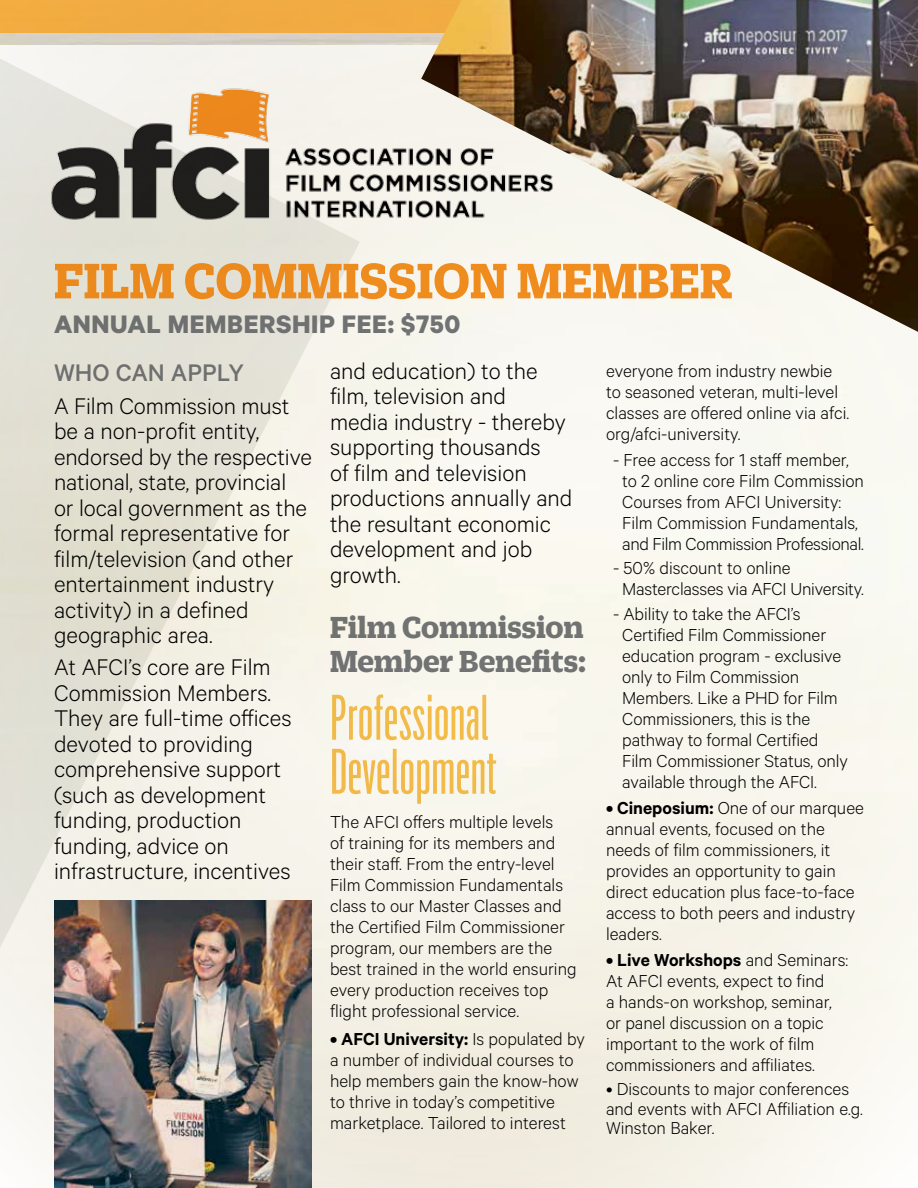
<style>
.page{position:relative;width:918px;height:1188px;background:#fff}
.page>*{position:absolute;margin:0;border:0;box-sizing:border-box;transform-origin:0 0}
.t1{font:63px/54px "Flama Ultracondensed Basic";color:#f8c14e}
.t2{font:700 54px "Zizou Slab";color:#f79221}
.t3{font:700 33px/34.5px "Zizou Slab";color:#74777c}
.t4{font:700 28.5px "Calibre";letter-spacing:.02em;color:#74777c}
.t5{font:500 27px "Calibre";color:#74777c}
.t6{font:300 25.5px/25.5px "Calibre";color:#000}
.t7{font:300 19.5px/21px "Calibre";color:#000}
.s1{font-weight:600}
</style>
<div class="page">
<img style="left:0;top:0;width:918px;height:1188px">
<h2 class="t2" style="left:54px;top:244px;width:680px">FILM COMMISSION MEMBER</h2>
<h3 class="t4" style="left:54px;top:307px;width:408px">ANNUAL MEMBERSHIP FEE: $750</h3>
<h3 class="t6" style="left:330px;top:357px;width:244px">and education) to the film, television and<br>media industry - thereby supporting thousands<br>of film and television productions annually and the resultant economic development and job growth.</h3>
<h3 class="t3" style="left:330px;top:607px;width:258px">Film Commission<br>Member Benefits:</h3>
<h1 class="t1" style="left:330px;top:689px;width:168px">Professional<br>Development</h1>
<p class="t7" style="left:330px;top:811px;width:248px">The AFCI offers multiple levels<br>of training for its members and their staff. From the entry-level<br>Film Commission Fundamentals class to our Master Classes and the Certified Film Commissioner program, our members are the best trained in the world ensuring every production receives top flight professional service.</p>
<p class="t7" style="left:330px;top:1028px;width:256px"><span class="s1">• AFCI University:</span> Is populated by a number of individual courses to help members gain the know-how to thrive in today’s competitive marketplace. Tailored to interest</p>
<p class="t7" style="left:606px;top:359px;width:245px">everyone from industry newbie to seasoned veteran, multi-level classes are offered online via afci. org/afci-university.</p>
<p class="t7" style="left:622px;top:449px;width:243px;text-indent:-9px">- Free access for 1 staff member, to 2 online core Film Commission<br>Courses from AFCI University:<br>Film Commission Fundamentals, and Film Commission Professional.</p>
<p class="t7" style="left:622px;top:557px;width:243px;text-indent:-9px">- 50% discount to online<br>Masterclasses via AFCI University.</p>
<p class="t7" style="left:622px;top:602px;width:227px;text-indent:-9px">- Ability to take the AFCI’s<br>Certified Film Commissioner education program - exclusive only to Film Commission<br>Members. Like a PHD for Film<br>Commissioners, this is the pathway to formal Certified<br>Film Commissioner Status, only available through the AFCI.</p>
<p class="t7" style="left:606px;top:797px;width:260px"><span class="s1">• Cineposium:</span> One of our marquee annual events, focused on the needs of film commissioners, it provides an opportunity to gain direct education plus face-to-face access to both peers and industry leaders.</p>
<p class="t7" style="left:606px;top:949px;width:244px"><span class="s1">• Live Workshops</span> and Seminars:<br>At AFCI events, expect to find<br>a hands-on workshop, seminar, or panel discussion on a topic important to the work of film commissioners and affiliates.</p>
<p class="t7" style="left:606px;top:1079px;width:258px;line-height:19.5px">• Discounts to major conferences and events with AFCI Affiliation e.g.<br>Winston Baker.</p>
<h3 class="t5" style="left:54px;top:357px;width:191px">WHO CAN APPLY</h3>
<p class="t6" style="left:54px;top:392px;width:259px">A Film Commission must be a non-profit entity, endorsed by the respective national, state, provincial or local government as the formal representative for film/television (and other entertainment industry activity) in a defined geographic area.</p>
<h3 class="t6" style="left:54px;top:654px;width:239px">At AFCI’s core are Film<br>Commission Members.<br>They are full-time offices devoted to providing comprehensive support (such as development funding, production funding, advice on infrastructure, incentives</h3>
</div>
